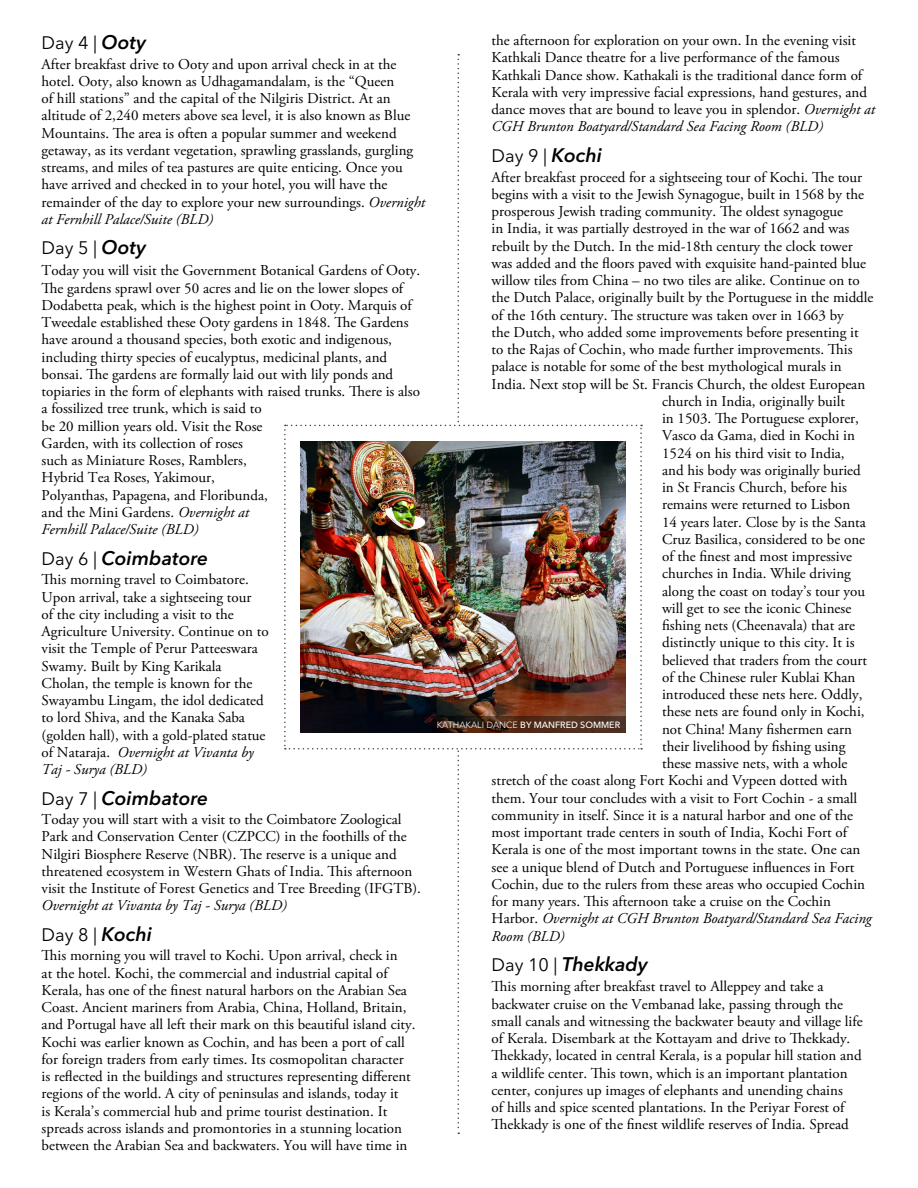
<style>
.page{position:relative;width:918px;height:1188px;background:#fff}
.page>*{position:absolute;margin:0;border:0;box-sizing:border-box;transform-origin:0 0}
.t1{font:italic 600 19.5px "Avenir Next LT Pro";color:#000}
.t2{font:18px "Avenir Next LT Pro";color:#000}
.t3{font:15px/17.2px "Adobe Garamond Pro";color:#000}
.t4{font:italic 15px "Adobe Garamond Pro";color:#000}
.t5{font:500 9px "Avenir Next LT Pro";color:#fff}
.s1{font-weight:600;font-style:italic;font-size:19.5px}
.s2{font-style:italic}
.s3{font-weight:400;font-style:normal;font-size:18px}
.s4{font-style:normal}
.s5{font-family:"Avenir LT Std";font-weight:300}
</style>
<div class="page">
<svg style="left:284px;top:54px;width:358px;height:1080px"></svg>
<img style="left:301px;top:441px;width:324px;height:291px">
<svg style="left:432px;top:716px;width:193px;height:16px"></svg>
<p class="t2" style="left:42px;top:32px;width:106px">Day 4 | <span class="s1">Ooty</span></p>
<p class="t3" style="left:42px;top:56px;width:385px">After breakfast drive to Ooty and upon arrival check in at the hotel. Ooty, also known as Udhagamandalam, is the “Queen<br>of hill stations” and the capital of the Nilgiris District. At an altitude of 2,240 meters above sea level, it is also known as Blue Mountains. The area is often a popular summer and weekend getaway, as its verdant vegetation, sprawling grasslands, gurgling streams, and miles of tea pastures are quite enticing. Once you have arrived and checked in to your hotel, you will have the remainder of the day to explore your new surroundings. <span class="s2">Overnight at Fernhill Palace/Suite (BLD)</span></p>
<p class="t2" style="left:42px;top:237px;width:106px">Day 5 | <span class="s1">Ooty</span></p>
<p class="t3" style="left:42px;top:263px;width:380px">Today you will visit the Government Botanical Gardens of Ooty.<br>The gardens sprawl over 50 acres and lie on the lower slopes of Dodabetta peak, which is the highest point in Ooty. Marquis of Tweedale established these Ooty gardens in 1848. The Gardens have around a thousand species, both exotic and indigenous, including thirty species of eucalyptus, medicinal plants, and bonsai. The gardens are formally laid out with lily ponds and topiaries in the form of elephants with raised trunks. There is also a fossilized tree trunk, which is said to<br>be 20 million years old. Visit the Rose<br>Garden, with its collection of roses<br>such as Miniature Roses, Ramblers,<br>Hybrid Tea Roses, Yakimour,<br>Polyanthas, Papagena, and Floribunda,<br>and the Mini Gardens. <span class="s2">Overnight at<br>Fernhill Palace/Suite (BLD)</span></p>
<h1 class="t1" style="left:42px;top:546px;width:168px"><span class="s3">Day 6 |</span> Coimbatore</h1>
<p class="t3" style="left:42px;top:571px;width:229px">This morning travel to Coimbatore.<br>Upon arrival, take a sightseeing tour<br>of the city including a visit to the Agriculture University. Continue on to visit the Temple of Perur Patteeswara Swamy. Built by King Karikala Cholan, the temple is known for the Swayambu Lingam, the idol dedicated to lord Shiva, and the Kanaka Saba (golden hall), with a gold-plated statue of Nataraja. <span class="s2">Overnight at Vivanta by Taj - Surya (BLD)</span></p>
<h1 class="t1" style="left:42px;top:786px;width:168px"><span class="s3">Day 7 |</span> Coimbatore</h1>
<p class="t3" style="left:42px;top:811px;width:381px">Today you will start with a visit to the Coimbatore Zoological Park and Conservation Center (CZPCC) in the foothills of the Nilgiri Biosphere Reserve (NBR). The reserve is a unique and threatened ecosystem in Western Ghats of India. This afternoon visit the Institute of Forest Genetics and Tree Breeding (IFGTB).</p>
<p class="t4" style="left:42px;top:897px;width:247px">Overnight at Vivanta by Taj - Surya (BLD)</p>
<p class="t2" style="left:42px;top:924px;width:112px">Day 8 | <span class="s1">Kochi</span></p>
<p class="t3" style="left:42px;top:948px;width:375px">This morning you will travel to Kochi. Upon arrival, check in<br>at the hotel. Kochi, the commercial and industrial capital of Kerala, has one of the finest natural harbors on the Arabian Sea Coast. Ancient mariners from Arabia, China, Holland, Britain, and Portugal have all left their mark on this beautiful island city.<br>Kochi was earlier known as Cochin, and has been a port of call for foreign traders from early times. Its cosmopolitan character is reflected in the buildings and structures representing different regions of the world. A city of peninsulas and islands, today it<br>is Kerala’s commercial hub and prime tourist destination. It spreads across islands and promontories in a stunning location between the Arabian Sea and backwaters. You will have time in</p>
<p class="t3" style="left:492px;top:32px;width:385px">the afternoon for exploration on your own. In the evening visit Kathkali Dance theatre for a live performance of the famous Kathkali Dance show. Kathakali is the traditional dance form of Kerala with very impressive facial expressions, hand gestures, and dance moves that are bound to leave you in splendor. <span class="s2">Overnight at CGH Brunton Boatyard/Standard Sea Facing Room (BLD)</span></p>
<p class="t2" style="left:492px;top:145px;width:112px">Day 9 | <span class="s1">Kochi</span></p>
<p class="t3" style="left:492px;top:169px;width:372px">After breakfast proceed for a sightseeing tour of Kochi. The tour</p>
<p class="t3" style="left:492px;top:186px;width:374px">begins with a visit to the Jewish Synagogue, built in 1568 by the</p>
<p class="t3" style="left:492px;top:203px;width:353px">prosperous Jewish trading community. The oldest synagogue</p>
<p class="t3" style="left:492px;top:220px;width:359px">in India, it was partially destroyed in the war of 1662 and was</p>
<p class="t3" style="left:492px;top:238px;width:363px">rebuilt by the Dutch. In the mid-18th century the clock tower</p>
<p class="t3" style="left:492px;top:255px;width:376px">was added and the floors paved with exquisite hand-painted blue</p>
<p class="t3" style="left:492px;top:272px;width:370px">willow tiles from China – no two tiles are alike. Continue on to</p>
<p class="t3" style="left:492px;top:289px;width:383px">the Dutch Palace, originally built by the Portuguese in the middle</p>
<p class="t3" style="left:492px;top:307px;width:354px">of the 16th century. The structure was taken over in 1663 by</p>
<p class="t3" style="left:492px;top:324px;width:369px">the Dutch, who added some improvements before presenting it</p>
<p class="t3" style="left:492px;top:341px;width:362px">to the Rajas of Cochin, who made further improvements. This</p>
<p class="t3" style="left:492px;top:358px;width:351px">palace is notable for some of the best mythological murals in</p>
<p class="t3" style="left:492px;top:376px;width:375px">India. Next stop will be St. Francis Church, the oldest European</p>
<p class="t3" style="left:662px;top:393px;width:185px">church in India, originally built</p>
<p class="t3" style="left:662px;top:410px;width:198px">in 1503. The Portuguese explorer,</p>
<p class="t3" style="left:662px;top:427px;width:194px">Vasco da Gama, died in Kochi in</p>
<p class="t3" style="left:662px;top:445px;width:184px">1524 on his third visit to India,</p>
<p class="t3" style="left:662px;top:462px;width:200px">and his body was originally buried</p>
<p class="t3" style="left:662px;top:479px;width:186px">in St Francis Church, before his</p>
<p class="t3" style="left:662px;top:496px;width:190px">remains were returned to Lisbon</p>
<p class="t3" style="left:662px;top:514px;width:205px">14 years later. Close by is the Santa</p>
<p class="t3" style="left:662px;top:531px;width:205px">Cruz Basilica, considered to be one</p>
<p class="t3" style="left:662px;top:548px;width:192px">of the finest and most impressive</p>
<p class="t3" style="left:662px;top:565px;width:190px">churches in India. While driving</p>
<p class="t3" style="left:662px;top:583px;width:204px">along the coast on today’s tour you</p>
<p class="t3" style="left:662px;top:600px;width:191px">will get to see the iconic Chinese</p>
<p class="t3" style="left:662px;top:617px;width:194px">fishing nets (Cheenavala) that are</p>
<p class="t3" style="left:662px;top:634px;width:194px">distinctly unique to this city. It is</p>
<p class="t3" style="left:662px;top:652px;width:207px">believed that traders from the court</p>
<p class="t3" style="left:662px;top:669px;width:195px">of the Chinese ruler Kublai Khan</p>
<p class="t3" style="left:662px;top:686px;width:202px">introduced these nets here. Oddly,</p>
<p class="t3" style="left:662px;top:703px;width:204px">these nets are found only in Kochi,</p>
<p class="t3" style="left:662px;top:721px;width:192px">not China! Many fishermen earn</p>
<p class="t3" style="left:662px;top:738px;width:185px">their livelihood by fishing using</p>
<p class="t3" style="left:662px;top:755px;width:187px">these massive nets, with a whole</p>
<p class="t3" style="left:492px;top:772px;width:357px">stretch of the coast along Fort Kochi and Vypeen dotted with</p>
<p class="t3" style="left:492px;top:790px;width:367px">them. Your tour concludes with a visit to Fort Cochin - a small</p>
<p class="t3" style="left:492px;top:807px;width:363px">community in itself. Since it is a natural harbor and one of the</p>
<p class="t3" style="left:492px;top:824px;width:357px">most important trade centers in south of India, Kochi Fort of</p>
<p class="t3" style="left:492px;top:841px;width:370px">Kerala is one of the most important towns in the state. One can</p>
<p class="t3" style="left:492px;top:859px;width:364px">see a unique blend of Dutch and Portuguese influences in Fort</p>
<p class="t3" style="left:492px;top:876px;width:375px">Cochin, due to the rulers from these areas who occupied Cochin</p>
<p class="t3" style="left:492px;top:893px;width:341px">for many years. This afternoon take a cruise on the Cochin</p>
<p class="t4" style="left:492px;top:910px;width:381px"><span class="s4">Harbor.</span> Overnight at CGH Brunton Boatyard/Standard Sea Facing</p>
<p class="t4" style="left:492px;top:927px;width:75px">Room (BLD)</p>
<h1 class="t1" style="left:492px;top:952px;width:158px"><span class="s3">Day 10 |</span> Thekkady</h1>
<p class="t3" style="left:492px;top:978px;width:373px">This morning after breakfast travel to Alleppey and take a backwater cruise on the Vembanad lake, passing through the small canals and witnessing the backwater beauty and village life of Kerala. Disembark at the Kottayam and drive to Thekkady.<br>Thekkady, located in central Kerala, is a popular hill station and a wildlife center. This town, which is an important plantation center, conjures up images of elephants and unending chains<br>of hills and spice scented plantations. In the Periyar Forest of Thekkady is one of the finest wildlife reserves of India. Spread</p>
<p class="t5" style="left:437px;top:720px;width:185px"><span class="s5">KATHAKALI DANCE</span> BY MANFRED SOMMER</p>
</div>
